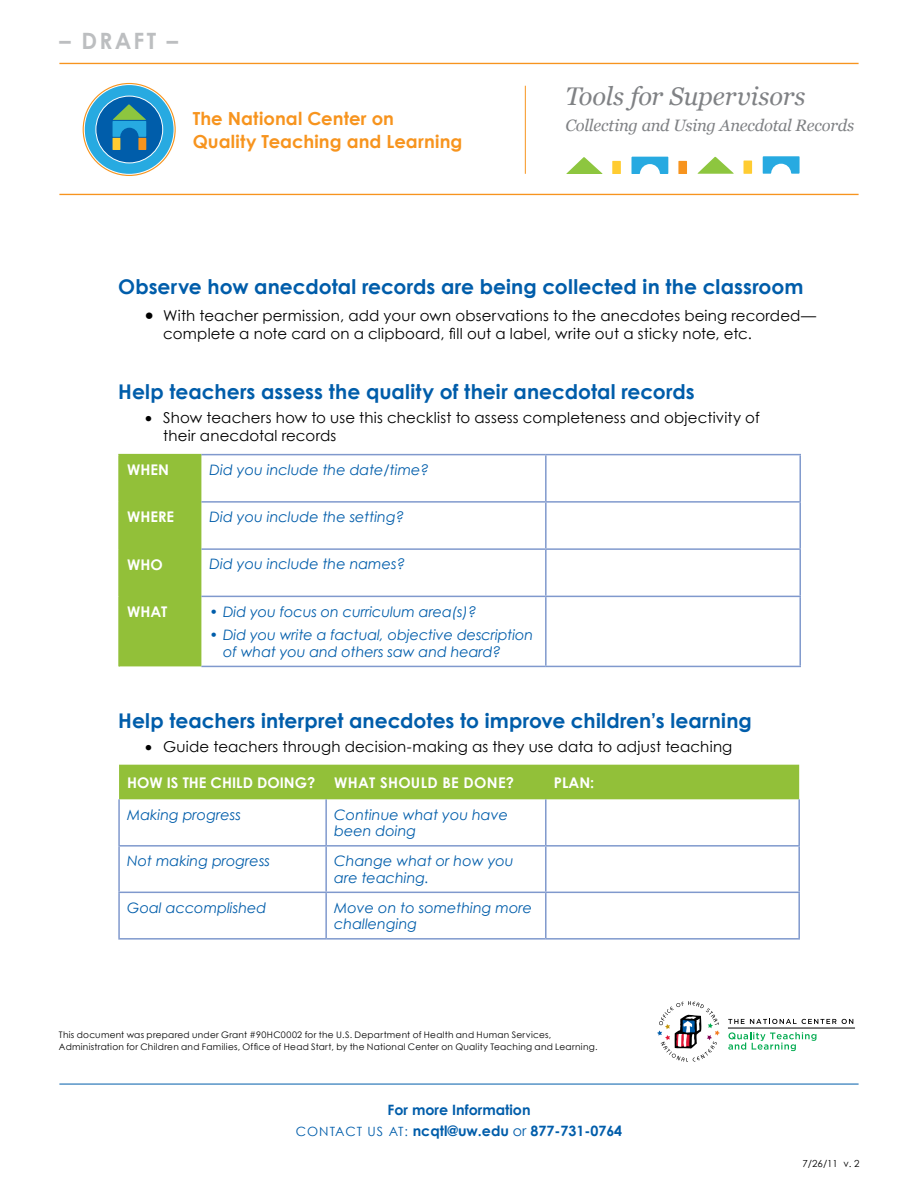
<style>
.page{position:relative;width:918px;height:1188px;background:#fff}
.page>*{position:absolute;margin:0;border:0;box-sizing:border-box;transform-origin:0 0}
.t1{font:italic 25.5px "Georgia";letter-spacing:-.005em;color:#808285}
.t2{font:700 22.5px "Century Gothic";letter-spacing:.1em;color:#bcbec0}
.t3{font:700 20.25px "Century Gothic";letter-spacing:.005em;color:#005daa}
.t4{font:700 18px/23px "Century Gothic";letter-spacing:.005em;color:#f7941e}
.t5{font:italic 16.5px "Georgia";letter-spacing:-.015em;color:#808285}
.t6{font:15px/18.6px "Century Gothic";letter-spacing:.01em;color:#000}
.t7{font:700 14.7px "Century Gothic";color:#fff}
.t8{font:italic 14.4px/16.8px "Century Gothic";color:#005daa}
.t9{font:700 14.25px/21px "Century Gothic";color:#005daa;text-align:center}
.t10{font:9.75px "Century Gothic";color:#000}
.t11{font:9px/12px "Century Gothic";letter-spacing:.025em;color:#000}
.s1{font-weight:400;font-size:12.75px}
.s2{font-weight:400}
</style>
<div class="page">
<svg style="left:83px;top:83px;width:93px;height:93px"></svg>
<div style="left:84px;top:85px;width:90px;height:89px;background:#27aae1;border-radius:50%"></div>
<div style="left:96px;top:96px;width:67px;height:67px;background:#005daa;border-radius:50%"></div>
<div style="left:96px;top:96px;width:67px;height:67px;border:1px solid #fff;border-radius:50%"></div>
<div style="left:113px;top:138px;width:7px;height:12px;background:#ffcc31"></div>
<svg style="left:112px;top:104px;width:34px;height:33px"></svg>
<div style="left:138px;top:138px;width:8px;height:12px;background:#f7941e"></div>
<hr style="left:59px;top:63px;width:800px;height:1px;background:#f7941e">
<hr style="left:59px;top:194px;width:800px;height:1px;background:#f7941e">
<hr style="left:525px;top:86px;width:1px;height:88px;background:#f7941e">
<svg style="left:566px;top:157px;width:37px;height:17px"></svg>
<div style="left:612px;top:161px;width:9px;height:13px;background:#ffcc31"></div>
<svg style="left:631px;top:157px;width:37px;height:17px"></svg>
<div style="left:678px;top:161px;width:9px;height:13px;background:#f7941e"></div>
<svg style="left:698px;top:156px;width:36px;height:18px"></svg>
<div style="left:744px;top:161px;width:8px;height:13px;background:#ffcc31"></div>
<svg style="left:763px;top:156px;width:37px;height:18px"></svg>
<hr style="left:59px;top:1084px;width:800px;height:1px;background:#005daa">
<svg style="left:728px;top:1019px;width:125px;height:5px"></svg>
<hr style="left:728px;top:1028px;width:127px;height:1px;background:#000">
<svg style="left:728px;top:1032px;width:88px;height:19px"></svg>
<svg style="left:657px;top:1001px;width:63px;height:61px"></svg>
<div style="left:120px;top:455px;width:81px;height:211px;background:#92c039"></div>
<hr style="left:118px;top:455px;width:2px;height:47px;background:#92c039">
<hr style="left:118px;top:502px;width:2px;height:47px;background:#92c039">
<hr style="left:118px;top:549px;width:2px;height:47px;background:#92c039">
<hr style="left:118px;top:596px;width:2px;height:70px;background:#92c039">
<hr style="left:118px;top:454px;width:83px;height:1px;background:#92c039">
<hr style="left:201px;top:454px;width:345px;height:1px;background:#8099cd">
<hr style="left:546px;top:454px;width:255px;height:1px;background:#8099cd">
<hr style="left:545px;top:455px;width:2px;height:46px;background:#8099cd">
<hr style="left:799px;top:455px;width:2px;height:46px;background:#8099cd">
<hr style="left:201px;top:501px;width:345px;height:2px;background:#8099cd">
<hr style="left:546px;top:501px;width:255px;height:2px;background:#8099cd">
<hr style="left:545px;top:503px;width:2px;height:45px;background:#8099cd">
<hr style="left:799px;top:503px;width:2px;height:45px;background:#8099cd">
<hr style="left:201px;top:548px;width:345px;height:2px;background:#8099cd">
<hr style="left:546px;top:548px;width:255px;height:2px;background:#8099cd">
<hr style="left:545px;top:550px;width:2px;height:46px;background:#8099cd">
<hr style="left:799px;top:550px;width:2px;height:46px;background:#8099cd">
<hr style="left:201px;top:596px;width:345px;height:1px;background:#8099cd">
<hr style="left:546px;top:596px;width:255px;height:1px;background:#8099cd">
<hr style="left:545px;top:597px;width:2px;height:69px;background:#8099cd">
<hr style="left:799px;top:597px;width:2px;height:69px;background:#8099cd">
<hr style="left:201px;top:666px;width:345px;height:1px;background:#8099cd">
<hr style="left:546px;top:666px;width:255px;height:1px;background:#8099cd">
<div style="left:119px;top:765px;width:680px;height:34px;background:#92c039"></div>
<hr style="left:118px;top:799px;width:2px;height:46px;background:#8099cd">
<hr style="left:325px;top:799px;width:2px;height:46px;background:#8099cd">
<hr style="left:545px;top:799px;width:2px;height:46px;background:#8099cd">
<hr style="left:798px;top:799px;width:2px;height:46px;background:#8099cd">
<hr style="left:118px;top:845px;width:208px;height:2px;background:#8099cd">
<hr style="left:118px;top:847px;width:2px;height:45px;background:#8099cd">
<hr style="left:326px;top:845px;width:220px;height:2px;background:#8099cd">
<hr style="left:325px;top:847px;width:2px;height:45px;background:#8099cd">
<hr style="left:546px;top:845px;width:254px;height:2px;background:#8099cd">
<hr style="left:545px;top:847px;width:2px;height:45px;background:#8099cd">
<hr style="left:798px;top:847px;width:2px;height:45px;background:#8099cd">
<hr style="left:118px;top:892px;width:208px;height:1px;background:#8099cd">
<hr style="left:118px;top:893px;width:2px;height:45px;background:#8099cd">
<hr style="left:326px;top:892px;width:220px;height:1px;background:#8099cd">
<hr style="left:325px;top:893px;width:2px;height:45px;background:#8099cd">
<hr style="left:546px;top:892px;width:254px;height:1px;background:#8099cd">
<hr style="left:545px;top:893px;width:2px;height:45px;background:#8099cd">
<hr style="left:798px;top:893px;width:2px;height:45px;background:#8099cd">
<hr style="left:118px;top:938px;width:208px;height:2px;background:#8099cd">
<hr style="left:326px;top:938px;width:220px;height:2px;background:#8099cd">
<hr style="left:546px;top:938px;width:254px;height:2px;background:#8099cd">
<h2 class="t2" style="left:59px;top:26px;width:120px">– Draft –</h2>
<p class="t4" style="left:193px;top:107px;width:271px">The National Center on<br>Quality Teaching and Learning</p>
<h1 class="t1" style="left:565px;top:80px;width:242px">Tools for Supervisors</h1>
<p class="t5" style="left:565px;top:114px;width:291px">Collecting and Using Anecdotal Records</p>
<h3 class="t3" style="left:118px;top:274px;width:687px">Observe how anecdotal records are being collected in the classroom</h3>
<p class="t6" style="left:163px;top:306px;width:654px;text-indent:-18px">• With teacher permission, add your own observations to the anecdotes being recorded— complete a note card on a clipboard, fill out a label, write out a sticky note, etc.</p>
<h3 class="t3" style="left:118px;top:378px;width:578px">Help teachers assess the quality of their anecdotal records</h3>
<p class="t6" style="left:163px;top:408px;width:598px;text-indent:-18px">• Show teachers how to use this checklist to assess completeness and objectivity of their anecdotal records</p>
<p class="t7" style="left:127px;top:461px;width:41px">Wh en</p>
<p class="t8" style="left:210px;top:461px;width:221px">Did you include the date/time?</p>
<p class="t7" style="left:127px;top:508px;width:49px">Wh ere</p>
<p class="t8" style="left:210px;top:508px;width:196px">Did you include the setting?</p>
<p class="t7" style="left:127px;top:555px;width:25px">Who</p>
<p class="t8" style="left:210px;top:556px;width:197px">Did you include the names?</p>
<p class="t7" style="left:127px;top:602px;width:42px">What</p>
<p class="t8" style="left:210px;top:603px;width:269px">• Did you focus on curriculum area(s)?</p>
<p class="t8" style="left:223px;top:626px;width:312px;text-indent:-14px">• Did you write a factual, objective description of what you and others saw and heard?</p>
<h3 class="t3" style="left:118px;top:708px;width:635px">Help teachers interpret anecdotes to improve children’s learning</h3>
<p class="t6" style="left:145px;top:737px;width:589px">• Guide teachers through decision-making as they use data to adjust teaching</p>
<p class="t7" style="left:127px;top:773px;width:93px">How is the child</p>
<p class="t7" style="left:257px;top:773px;width:10px">doin</p>
<p class="t7" style="left:295px;top:773px;width:22px">g?</p>
<p class="t7" style="left:334px;top:773px;width:141px">What should be don</p>
<p class="t7" style="left:498px;top:773px;width:18px">e?</p>
<p class="t7" style="left:554px;top:773px;width:42px">Plan:</p>
<p class="t8" style="left:127px;top:806px;width:115px">Making progress</p>
<p class="t8" style="left:334px;top:806px;width:175px">Continue what you have been doing</p>
<p class="t8" style="left:127px;top:852px;width:145px">Not making progress</p>
<p class="t8" style="left:334px;top:852px;width:181px">Change what or how you are teaching.</p>
<p class="t8" style="left:127px;top:899px;width:141px">Goal accomplished</p>
<p class="t8" style="left:334px;top:899px;width:200px">Move on to something more challenging</p>
<p class="t11" style="left:59px;top:1029px;width:540px">This document was prepared under Grant #90HC0002 for the U .S. Department of Health and Human Services,<br>Administration for Children and Families, Office of Head Start, by the National Center on Quality Teaching and Learning.</p>
<p class="t9" style="left:296px;top:1099px;width:328px">For more Information<br><span class="s1">Contac t us at:</span> ncqtl@uw.edu <span class="s2">or</span> 877-731-0764</p>
<p class="t10" style="left:803px;top:1157px;width:59px">7/26/11 v. 2</p>
</div>
